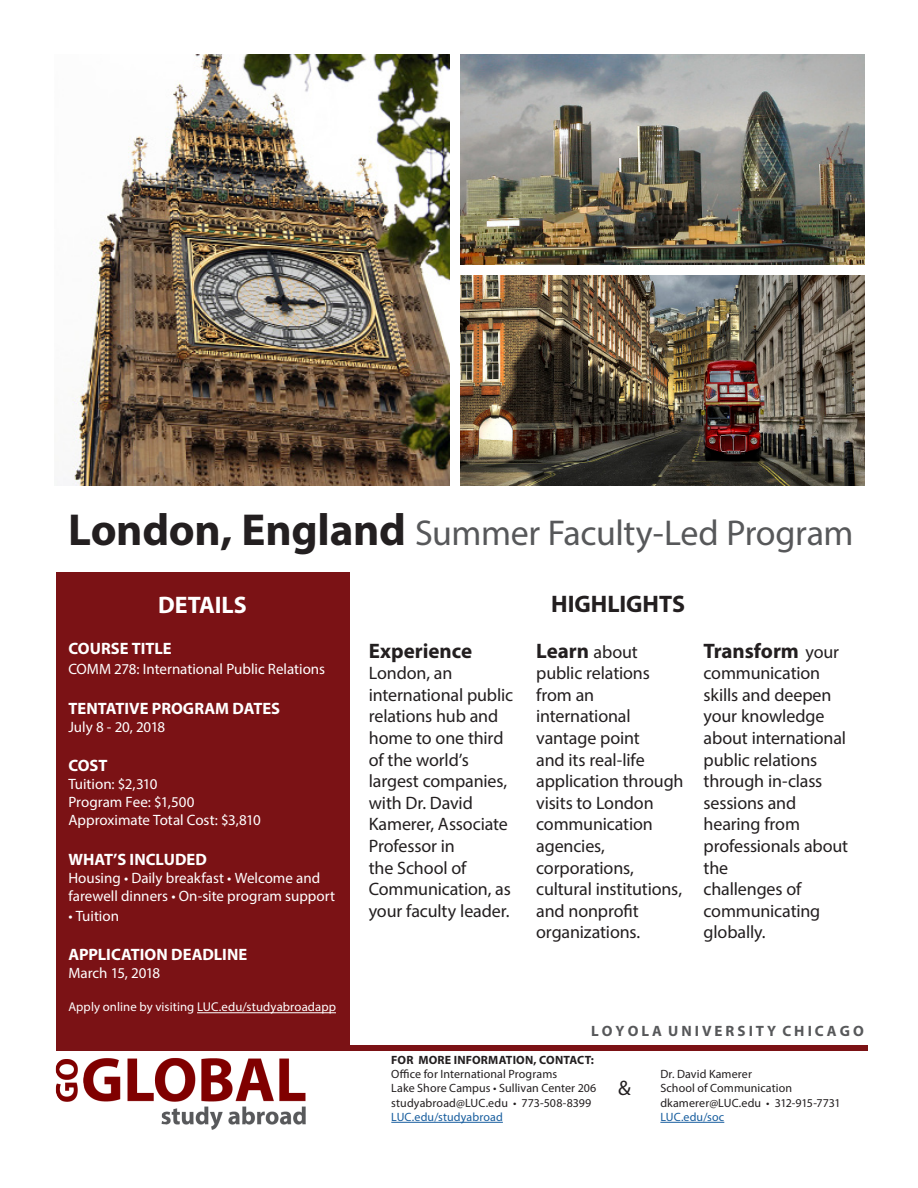
<style>
.page{position:relative;width:918px;height:1188px;background:#fff}
.page>*{position:absolute;margin:0;border:0;box-sizing:border-box;transform-origin:0 0}
.t1{font:36px "Myriad Pro";letter-spacing:-.015em;color:#57585a}
.t2{font:700 24px "Myriad Pro";color:#231f20}
.t3{font:700 24px "Myriad Pro";color:#fff}
.t4{font:700 21px "Myriad Pro";letter-spacing:-.005em;color:#231f20}
.t5{font:21px "Myriad Pro";color:#231f20}
.t6{font:18px/21.6px "Myriad Pro";letter-spacing:-.01em;color:#231f20}
.t7{font:700 16.5px "Myriad Pro";color:#fff}
.t8{font:15px/18px "Myriad Pro";color:#fff}
.t9{font:700 15px "Myriad Pro";color:#57585a}
.t10{font:12.75px "Myriad Pro";letter-spacing:.005em;color:#fff}
.t11{font:12px/14.4px "Myriad Pro";letter-spacing:.005em;color:#231f20}
.s1{font-weight:700;font-size:45px;color:#231f20}
.s2{font-weight:400;font-size:18px}
.s3{font-weight:700}
.s4{color:#175d9e}
</style>
<div class="page">
<div style="left:56px;top:572px;width:293px;height:474px;background:#7b1215"></div>
<hr style="left:197px;top:1012px;width:139px;height:1px;background:#fff">
<img style="left:72px;top:54px;width:378px;height:432px">
<img style="left:461px;top:54px;width:403px;height:211px">
<img style="left:461px;top:275px;width:403px;height:211px">
<div style="left:55px;top:1045px;width:813px;height:5px;background:#7b1215"></div>
<img style="left:55px;top:1058px;width:251px;height:72px">
<hr style="left:391px;top:1122px;width:112px;height:1px;background:#175d9e">
<hr style="left:660px;top:1122px;width:64px;height:1px;background:#175d9e">
<div style="left:37px;top:1030px;width:19px;height:24px;background:#fff"></div>
<p class="t1" style="left:68px;top:511px;width:787px"><span class="s1">London, England</span> Summer Faculty-Led Program</p>
<p class="t3" style="left:158px;top:589px;width:90px">DETAILS</p>
<p class="t7" style="left:68px;top:638px;width:105px">COURSE TITLE</p>
<p class="t8" style="left:68px;top:660px;width:258px">COMM 278: International Public Relations</p>
<p class="t7" style="left:68px;top:697px;width:213px">TENTATIVE PROGRAM DATES</p>
<p class="t8" style="left:68px;top:717px;width:98px">July 8 - 20, 2018</p>
<p class="t7" style="left:68px;top:755px;width:41px">COST</p>
<p class="t8" style="left:68px;top:775px;width:91px">Tuition: $2,310</p>
<p class="t8" style="left:68px;top:793px;width:128px">Program Fee: $1,500</p>
<p class="t8" style="left:68px;top:811px;width:194px">Approximate Total Cost: $3,810</p>
<p class="t7" style="left:68px;top:848px;width:140px">WHAT’S INCLUDED</p>
<p class="t8" style="left:68px;top:869px;width:268px">Housing • Daily breakfast • Welcome and farewell dinners • On-site program support</p>
<p class="t8" style="left:68px;top:906px;width:52px">• Tuition</p>
<p class="t7" style="left:68px;top:944px;width:180px">APPLICATION DEADLINE</p>
<p class="t8" style="left:68px;top:964px;width:93px">March 15, 2018</p>
<p class="t10" style="left:68px;top:999px;width:269px">Apply online by visiting LUC.edu/studyabroadapp</p>
<p class="t4" style="left:369px;top:637px;width:105px">Experience</p>
<p class="t6" style="left:369px;top:662px;width:85px">London, an</p>
<p class="t6" style="left:369px;top:684px;width:146px">international public relations hub and home to one third of the world’s</p>
<p class="t6" style="left:369px;top:770px;width:144px">largest companies, with Dr. David<br>Kamerer, Associate<br>Professor in<br>the School of<br>Communication, as your faculty leader.</p>
<p class="t2" style="left:551px;top:588px;width:135px">HIGHLIGHTS</p>
<p class="t4" style="left:536px;top:637px;width:103px">Learn <span class="s2">about</span></p>
<p class="t6" style="left:536px;top:662px;width:149px">public relations from an international vantage point<br>and its real-life application through visits to London communication agencies, corporations, cultural institutions, and nonprofit organizations.</p>
<p class="t4" style="left:704px;top:637px;width:137px">Transform <span class="s2">your</span></p>
<p class="t6" style="left:704px;top:662px;width:146px">communication skills and deepen your knowledge about international public relations through in-class sessions and hearing from professionals about the</p>
<p class="t6" style="left:704px;top:878px;width:99px">challenges of</p>
<p class="t6" style="left:704px;top:900px;width:118px">communicating globally.</p>
<p class="t9" style="left:591px;top:1021px;width:274px">L O Y O L A U N I V E R S I T Y C H I C A G O</p>
<p class="t11" style="left:391px;top:1052px;width:204px"><span class="s3">FOR MORE INFORMATION, CONTACT:<br></span>Office for International Programs</p>
<p class="t11" style="left:391px;top:1081px;width:207px">Lake Shore Campus • Sullivan Center 206 studyabroad@LUC.edu • 773-508-8399<br><span class="s4">LUC.edu/studyabroad</span></p>
<p class="t5" style="left:618px;top:1075px;width:14px">&amp;</p>
<p class="t11" style="left:660px;top:1066px;width:93px">Dr. David Kamerer</p>
<p class="t11" style="left:660px;top:1081px;width:182px">School of Communication dkamerer@LUC.edu • 312-915-7731<br><span class="s4">LUC.edu/soc</span></p>
</div>
